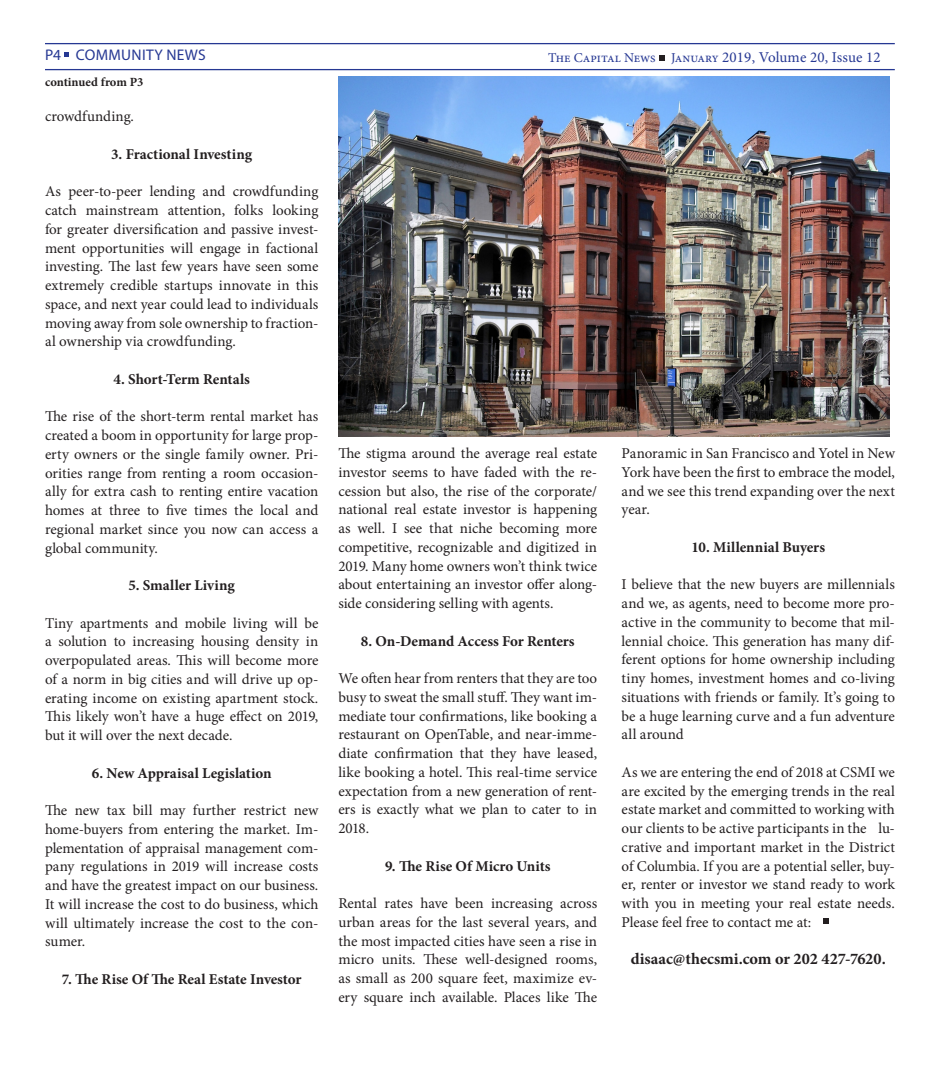
<style>
.page{position:relative;width:940px;height:1076px;background:#fff}
.page>*{position:absolute;margin:0;border:0;box-sizing:border-box;transform-origin:0 0}
.Body_TEXT{font:700 16.25px "Minion Pro";color:#231f20}
.t1{font:15.5px "Myriad Pro";letter-spacing:.02em;color:#263893}
.Body_TEXT-2{font:15px/18.8px "Minion Pro";letter-spacing:-.005em;color:#231f20;text-align:justify}
.Body_TEXT-3{font:700 15px "Minion Pro";letter-spacing:-.005em;color:#231f20}
.t2{font:13.5px "Minion Pro";letter-spacing:-.01em;color:#263893}
.t3{font:700 12.5px "Minion Pro";color:#231f20}
.s1{font-size:15px}
</style>
<div class="page">
<hr style="left:45px;top:43px;width:849px;height:1px;background:#263893">
<hr style="left:45px;top:69px;width:849px;height:1px;background:#263893">
<svg style="left:64px;top:52px;width:5px;height:4px"></svg>
<svg style="left:659px;top:55px;width:6px;height:6px"></svg>
<svg style="left:823px;top:918px;width:5px;height:6px"></svg>
<img style="left:338px;top:77px;width:551px;height:359px">
<p class="t1" style="left:45px;top:45px;width:162px">P4 COMMUNITY NEWS</p>
<p class="t2" style="left:548px;top:49px;width:334px">The Capital News January <span class="s1">2019, Volume 20, Issue 12</span></p>
<p class="t3" style="left:45px;top:73px;width:100px">continued from P3</p>
<p class="Body_TEXT-2" style="left:45px;top:107px;width:90px">crowdfunding.</p>
<p class="Body_TEXT-3" style="left:111px;top:144px;width:142px">3. Fractional Investing</p>
<p class="Body_TEXT-2" style="left:45px;top:182px;width:275px">As peer-to-peer lending and crowdfunding catch mainstream attention, folks looking for greater diversification and passive invest&shy;ment opportunities will engage in factional investing. The last few years have seen some extremely credible startups innovate in this space, and next year could lead to individuals moving away from sole ownership to fraction&shy;al ownership via crowdfunding.</p>
<p class="Body_TEXT-3" style="left:113px;top:369px;width:138px">4. Short-Term Rentals</p>
<p class="Body_TEXT-2" style="left:45px;top:407px;width:275px">The rise of the short-term rental market has created a boom in opportunity for large prop&shy;erty owners or the single family owner. Pri&shy;orities range from renting a room occasion&shy;ally for extra cash to renting entire vacation homes at three to five times the local and regional market since you now can access a global community.</p>
<p class="Body_TEXT-3" style="left:129px;top:575px;width:108px">5. Smaller Living</p>
<p class="Body_TEXT-2" style="left:45px;top:614px;width:275px">Tiny apartments and mobile living will be a solution to increasing housing density in overpopulated areas. This will become more of a norm in big cities and will drive up op&shy;erating income on existing apartment stock.<br>This likely won’t have a huge effect on 2019, but it will over the next decade.</p>
<p class="Body_TEXT-3" style="left:92px;top:762px;width:181px">6. New Appraisal Legislation</p>
<p class="Body_TEXT-2" style="left:45px;top:801px;width:275px">The new tax bill may further restrict new home-buyers from entering the market. Im&shy;plementation of appraisal management com&shy;pany regulations in 2019 will increase costs and have the greatest impact on our business.<br>It will increase the cost to do business, which will ultimately increase the cost to the con&shy;sumer.</p>
<p class="Body_TEXT-3" style="left:62px;top:969px;width:241px">7. The Rise Of The Real Estate Investor</p>
<p class="Body_TEXT-2" style="left:338px;top:444px;width:260px">The stigma around the average real estate investor seems to have faded with the re&shy;cession but also, the rise of the corporate/ national real estate investor is happening as well. I see that niche becoming more competitive, recognizable and digitized in 2019. Many home owners won’t think twice about entertaining an investor offer along&shy;side considering selling with agents.</p>
<p class="Body_TEXT-3" style="left:361px;top:630px;width:215px">8. On-Demand Access For Renters</p>
<p class="Body_TEXT-2" style="left:338px;top:669px;width:260px">We often hear from renters that they are too busy to sweat the small stuff. They want im&shy;mediate tour confirmations, like booking a restaurant on OpenTable, and near-imme&shy;diate confirmation that they have leased, like booking a hotel. This real-time service expectation from a new generation of rent&shy;ers is exactly what we plan to cater to in 2018.</p>
<p class="Body_TEXT-3" style="left:385px;top:855px;width:167px">9. The Rise Of Micro Units</p>
<p class="Body_TEXT-2" style="left:338px;top:894px;width:260px">Rental rates have been increasing across urban areas for the last several years, and the most impacted cities have seen a rise in micro units. These well-designed rooms, as small as 200 square feet, maximize ev&shy;ery square inch available. Places like The</p>
<p class="Body_TEXT-2" style="left:621px;top:444px;width:275px">Panoramic in San Francisco and Yotel in New York have been the first to embrace the model, and we see this trend expanding over the next year.</p>
<p class="Body_TEXT-3" style="left:691px;top:536px;width:135px">10. Millennial Buyers</p>
<p class="Body_TEXT-2" style="left:621px;top:575px;width:275px">I believe that the new buyers are millennials and we, as agents, need to become more pro&shy;active in the community to become that mil&shy;lennial choice. This generation has many dif&shy;ferent options for home ownership including tiny homes, investment homes and co-living situations with friends or family. It’s going to be a huge learning curve and a fun adventure all around</p>
<p class="Body_TEXT-2" style="left:621px;top:763px;width:275px">As we are entering the end of 2018 at CSMI we are excited by the emerging trends in the real estate market and committed to working with our clients to be active participants in the lu&shy;crative and important market in the District of Columbia. If you are a potential seller, buy&shy;er, renter or investor we stand ready to work with you in meeting your real estate needs.<br>Please feel free to contact me at:</p>
<p class="Body_TEXT" style="left:631px;top:948px;width:256px">disaac@thecsmi.com or 202 427-7620.</p>
</div>
